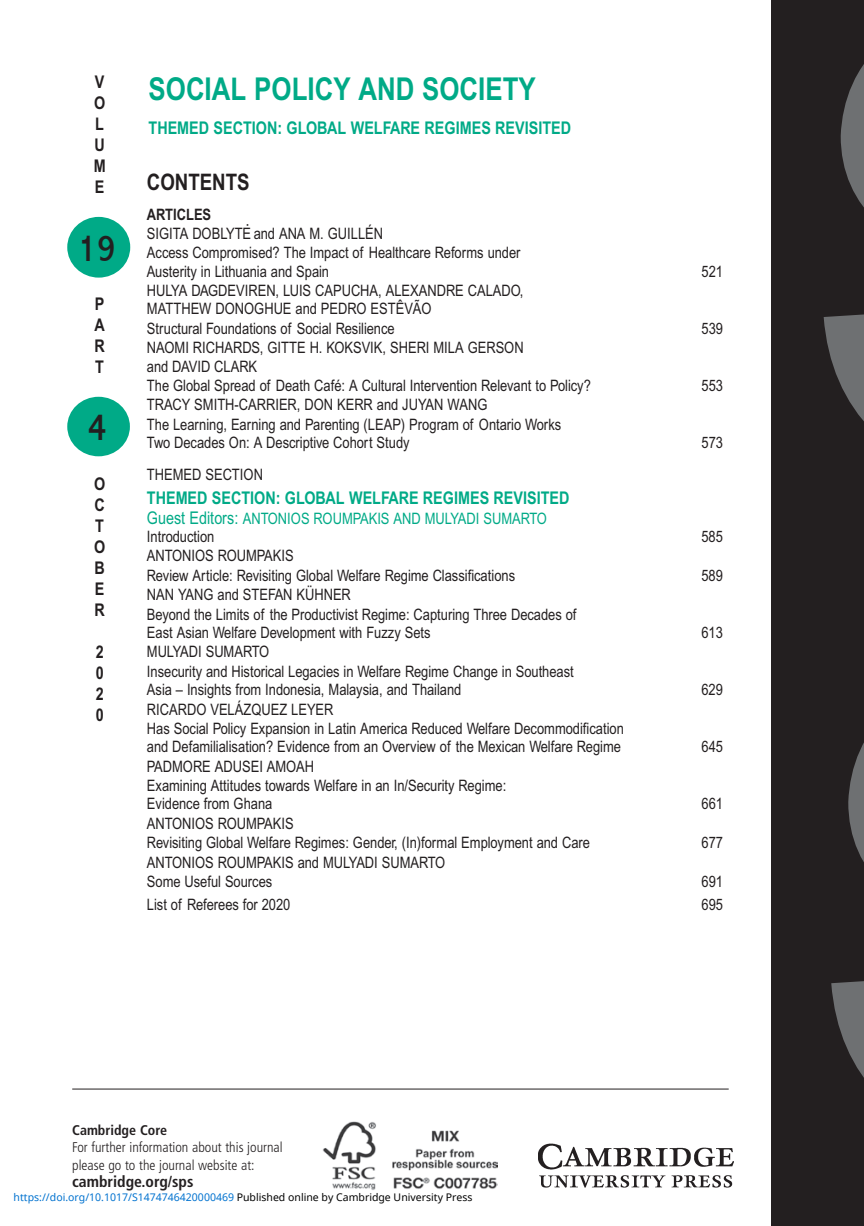
<style>
.page{position:relative;width:864px;height:1226px;background:#fff}
.page>*{position:absolute;margin:0;border:0;box-sizing:border-box;transform-origin:0 0}
.t1{font:condensed 38.5px "Abadi";color:#231f20}
.t2{font:700 31.5px "Arial Narrow MT Std";color:#00aa87}
.t3{font:700 22.75px "Arial Narrow MT Std";color:#231f20}
.t4{font:700 17.5px/19.2px "Arial Narrow MT Std";color:#00aa87}
.t5{font:700 17.5px/21px "Arial Narrow MT Std";color:#231f20;text-align:justify}
.t6{font:15.75px/18.9px "Arial Narrow MT Std";color:#231f20}
.t7{font:15.75px "Arial Narrow MT Std";color:#00aa87}
.t8{font:700 condensed 15.75px "Frutiger LT Std";color:#231f20}
.t9{font:700 15.75px "Arial Narrow MT Std";color:#231f20}
.t10{font:300 condensed 14px/17.5px "Frutiger LT Std";color:#231f20}
.t11{font:700 condensed 14px "Frutiger LT Std";color:#231f20}
.t12{font:10.5px "Noto Sans";color:#0172cf}
.s1{font-weight:400}
.s2{font-weight:400;font-size:15.75px}
.s3{color:#000}
</style>
<div class="page">
<div style="left:770px;top:0;width:93px;height:1225px;background:#231f20"></div>
<svg style="left:831px;top:744px;width:32px;height:332px"></svg>
<hr style="left:72px;top:1088px;width:656px;height:1px;background:#231f20">
<div style="left:67px;top:217px;width:63px;height:60px;background:#00aa87;border-radius:50%"></div>
<div style="left:67px;top:397px;width:63px;height:59px;background:#00aa87;border-radius:50%"></div>
<img style="left:538px;top:1143px;width:195px;height:44px">
<img style="left:323px;top:1121px;width:174px;height:69px">
<svg style="left:823px;top:0;width:41px;height:476px"></svg>
<p class="t5" style="left:94px;top:71px;width:13px">V O L U M E</p>
<h1 class="t1" style="left:79px;top:225px;width:38px">19</h1>
<p class="t5" style="left:94px;top:293px;width:12px">P A R T</p>
<h1 class="t1" style="left:88px;top:404px;width:20px">4</h1>
<p class="t5" style="left:94px;top:473px;width:13px">O C T O B E R</p>
<p class="t5" style="left:96px;top:641px;width:9px">2<br>0<br>2<br>0</p>
<h2 class="t2" style="left:148px;top:70px;width:388px">SOCIAL POLICY AND SOCIETY</h2>
<p class="t4" style="left:148px;top:118px;width:424px">THEMED SECTION: GLOBAL WELFARE REGIMES REVISITED</p>
<h3 class="t3" style="left:147px;top:168px;width:104px">CONTENTS</h3>
<p class="t9" style="left:147px;top:204px;width:66px">ARTICLES</p>
<p class="t6" style="left:147px;top:224px;width:375px">Sigita Doblyte˙ and Ana M. Guillén<br>Access Compromised? The Impact of Healthcare Reforms under<br>Austerity in Lithuania and Spain</p>
<p class="t6" style="left:147px;top:281px;width:378px">Hulya Dagdeviren, Luis Capucha, Alexandre Calado,<br>Matthew Donoghue and Pedro Estêvão<br>Structural Foundations of Social Resilience</p>
<p class="t6" style="left:147px;top:338px;width:445px">Naomi Richards, Gitte H. Koksvik, Sheri Mila Gerson<br>and David Clark<br>The Global Spread of Death Café: A Cultural Intervention Relevant to Policy?</p>
<p class="t6" style="left:147px;top:395px;width:342px;line-height:19.4px">Tracy Smith-Carrier, Don Kerr and Juyan Wang<br>The Learning, Earning and Parenting (LEAP</p>
<p class="t6" style="left:147px;top:415px;width:415px;line-height:18.4px;text-indent:254px">) Program of Ontario Works<br>Two Decades On: A Descriptive Cohort Study</p>
<p class="t6" style="left:147px;top:465px;width:94px">THEMED SECTION</p>
<p class="t4" style="left:147px;top:488px;width:424px">THEMED SECTION: GLOBAL WELFARE REGIMES REVISITED<br><span class="s1">Guest Editors:</span> <span class="s2">ANTONIO</span></p>
<p class="t7" style="left:301px;top:509px;width:143px">S ROUMPAKIS AND MULYA</p>
<p class="t7" style="left:466px;top:509px;width:73px">DI SUMARTO</p>
<p class="t6" style="left:701px;top:261px;width:23px">521</p>
<p class="t6" style="left:701px;top:318px;width:23px">539</p>
<p class="t6" style="left:701px;top:376px;width:23px">553</p>
<p class="t6" style="left:701px;top:433px;width:23px">573</p>
<p class="t6" style="left:147px;top:527px;width:69px">Introduction</p>
<p class="t6" style="left:701px;top:527px;width:23px">585</p>
<p class="t6" style="left:147px;top:546px;width:369px;line-height:19.4px">Antonios Roumpakis<br>Review Article: Revisiting Global Welfare Regime Classifications</p>
<p class="t6" style="left:701px;top:565px;width:23px">589</p>
<p class="t6" style="left:147px;top:585px;width:431px">Nan Yang and Stefan Kühner<br>Beyond the Limits of the Productivist Regime: Capturing Three Decades of<br>East Asian Welfare Development with Fuzzy Sets</p>
<p class="t6" style="left:701px;top:622px;width:23px">613</p>
<p class="t6" style="left:147px;top:642px;width:428px">Mulyadi Sumarto<br>Insecurity and Historical Legacies in Welfare Regime Change in Southeast<br>Asia – Insights from Indonesia, Malaysia, and Thailand</p>
<p class="t6" style="left:147px;top:699px;width:478px">Ricardo Velázquez Leyer<br>Has Social Policy Expansion in Latin America Reduced Welfare Decommodification and Defamilialisation? Evidence from an Overview of the Mexican Welfare Regime</p>
<p class="t6" style="left:147px;top:756px;width:360px">Padmore Adusei Amoah<br>Examining Attitudes towards Welfare in an In/Security Regime:<br>Evidence from Ghana</p>
<p class="t6" style="left:147px;top:813px;width:444px;line-height:19.4px">Antonios Roumpakis<br>Revisiting Global Welfare Regimes: Gender, (In)formal Employment and Care</p>
<p class="t6" style="left:147px;top:852px;width:300px;line-height:19.4px">Antonios Roumpakis and Mulyadi Sumarto<br>Some Useful Sources</p>
<p class="t6" style="left:701px;top:680px;width:23px">629</p>
<p class="t6" style="left:701px;top:737px;width:23px">645</p>
<p class="t6" style="left:701px;top:794px;width:23px">661</p>
<p class="t6" style="left:701px;top:833px;width:23px">677</p>
<p class="t6" style="left:701px;top:871px;width:23px">691</p>
<p class="t6" style="left:147px;top:895px;width:145px">List of Referees for 2020</p>
<p class="t6" style="left:701px;top:895px;width:23px">695</p>
<p class="t11" style="left:72px;top:1121px;width:96px">Cambridge Core</p>
<p class="t10" style="left:72px;top:1138px;width:212px">For further information about this journal please go to the journal website at:</p>
<p class="t8" style="left:72px;top:1172px;width:123px">cambridge.org/sps</p>
<p class="t12" style="left:14px;top:1189px;width:460px">https://doi.org/10.1017/S1474746420000469 <span class="s3">Published online by Cambridge University Press</span></p>
</div>
